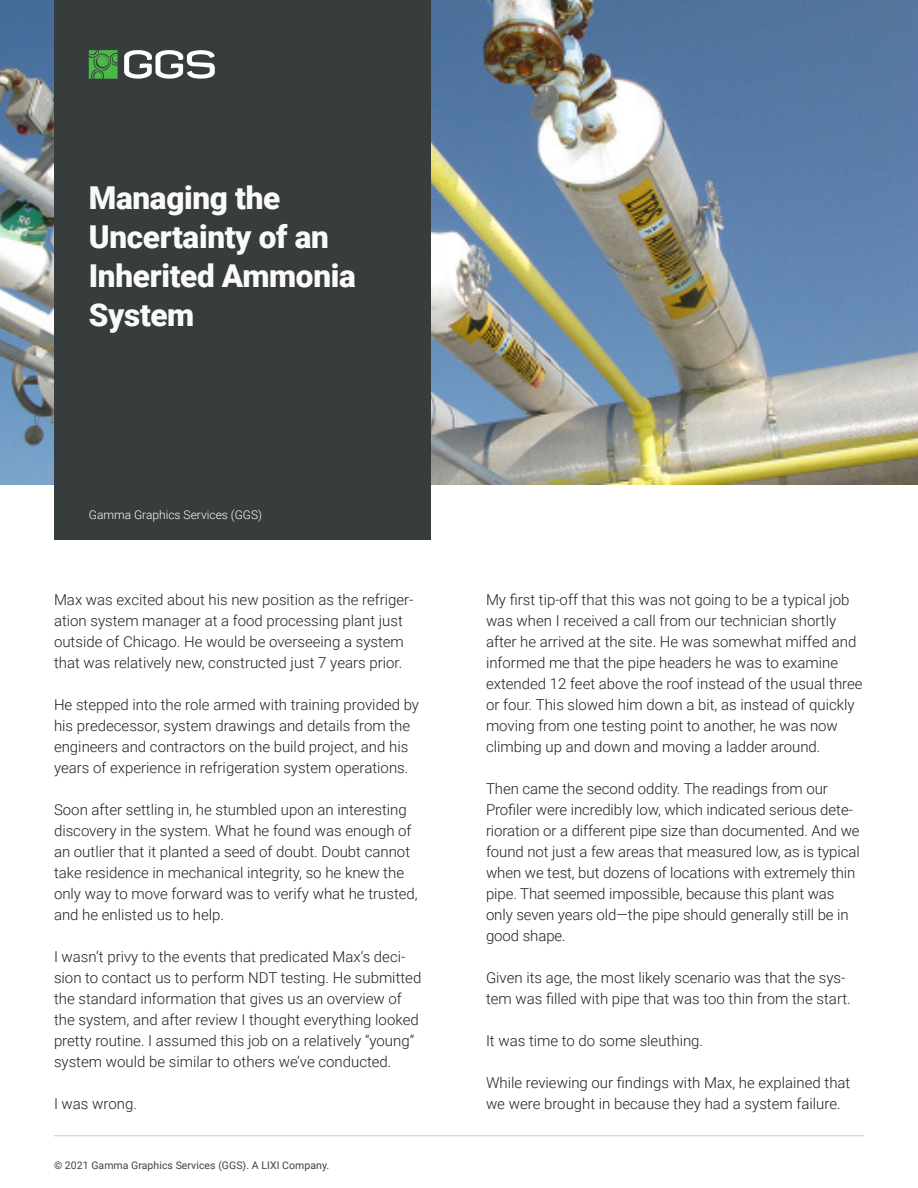
<style>
.page{position:relative;width:918px;height:1188px;background:#fff}
.page>*{position:absolute;margin:0;border:0;box-sizing:border-box;transform-origin:0 0}
.t1{font:900 31.5px/39px "Roboto";letter-spacing:-.01em;color:#fafafc}
.t2{font:300 15px/21px "Roboto";color:#231f20}
.t3{font:300 12px "Roboto";color:#fafafc}
.t4{font:10.5px "Roboto";letter-spacing:.005em;color:#404042}
</style>
<div class="page">
<hr style="left:54px;top:1135px;width:810px;height:1px;background:#c7c7c9">
<img style="left:0;top:0;width:918px;height:484px">
<div style="left:54px;top:0;width:376px;height:540px;background:#373d3c"></div>
<svg style="left:89px;top:50px;width:29px;height:29px"></svg>
<svg style="left:124px;top:50px;width:91px;height:29px"></svg>
<p class="t1" style="left:89px;top:177px;width:269px">Managing the<br>Uncertainty of an<br>Inherited Ammonia<br>System</p>
<p class="t3" style="left:89px;top:507px;width:175px">Gamma Graphics Services (GGS)</p>
<p class="t2" style="left:54px;top:589px;width:361px">Max was excited about his new position as the refriger&shy;ation system manager at a food processing plant just outside of Chicago. He would be overseeing a system that was relatively new, constructed just 7 years prior.</p>
<p class="t2" style="left:54px;top:694px;width:367px">He stepped into the role armed with training provided by his predecessor, system drawings and details from the engineers and contractors on the build project, and his years of experience in refrigeration system operations.</p>
<p class="t2" style="left:54px;top:799px;width:365px">Soon after settling in, he stumbled upon an interesting discovery in the system. What he found was enough of an outlier that it planted a seed of doubt. Doubt cannot take residence in mechanical integrity, so he knew the only way to move forward was to verify what he trusted, and he enlisted us to help.</p>
<p class="t2" style="left:54px;top:946px;width:369px">I wasn’t privy to the events that predicated Max’s deci&shy;sion to contact us to perform NDT testing. He submitted the standard information that gives us an overview of the system, and after review I thought everything looked pretty routine. I assumed this job on a relatively “young” system would be similar to others we’ve conducted.</p>
<p class="t2" style="left:54px;top:1093px;width:84px">I was wrong.</p>
<p class="t4" style="left:54px;top:1158px;width:277px">© 2021 Gamma Graphics Services (GGS). A LIXI Company.</p>
<p class="t2" style="left:486px;top:589px;width:378px">My first tip-off that this was not going to be a typical job was when I received a call from our technician shortly after he arrived at the site. He was somewhat miffed and informed me that the pipe headers he was to examine extended 12 feet above the roof instead of the usual three or four. This slowed him down a bit, as instead of quickly moving from one testing point to another, he was now climbing up and down and moving a ladder around.</p>
<p class="t2" style="left:486px;top:778px;width:375px">Then came the second oddity. The readings from our Profiler were incredibly low, which indicated serious dete&shy;rioration or a different pipe size than documented. And we found not just a few areas that measured low, as is typical when we test, but dozens of locations with extremely thin pipe. That seemed impossible, because this plant was only seven years old—the pipe should generally still be in good shape.</p>
<p class="t2" style="left:486px;top:967px;width:366px">Given its age, the most likely scenario was that the sys&shy;tem was filled with pipe that was too thin from the start.</p>
<p class="t2" style="left:486px;top:1030px;width:219px">It was time to do some sleuthing.</p>
<p class="t2" style="left:486px;top:1072px;width:366px">While reviewing our findings with Max, he explained that we were brought in because they had a system failure.</p>
</div>
